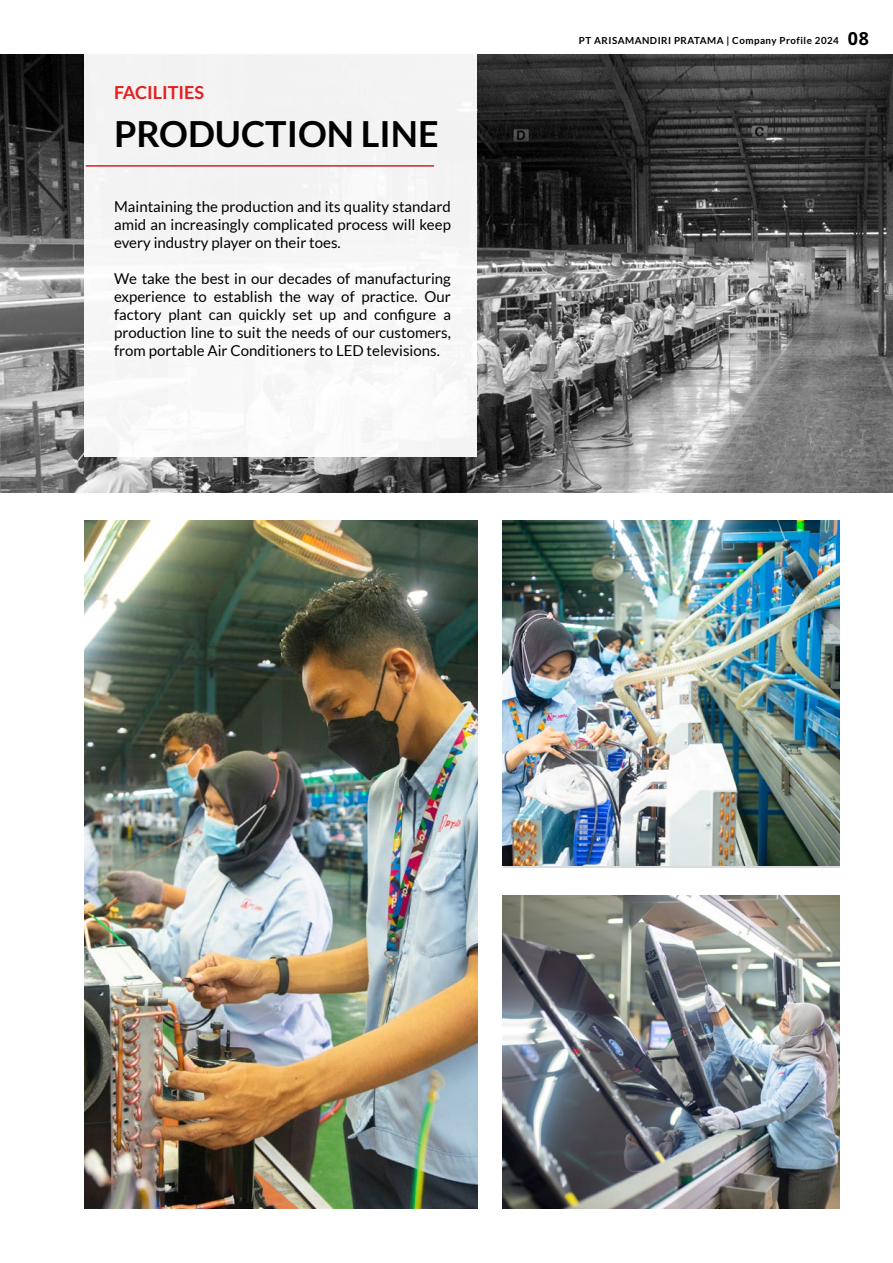
<style>
.page{position:relative;width:893px;height:1263px;background:#fff}
.page>*{position:absolute;margin:0;border:0;box-sizing:border-box;transform-origin:0 0}
.t1{font:700 36px "Lato";color:#000}
.t2{font:700 18px "Lato";color:#e61f20}
.t3{font:15px/18px "Lato";color:#000;text-align:justify}
.t4{font:700 9.75px "Lato";letter-spacing:.05em;color:#000}
.s1{font-family:"Noto Sans";font-size:18px}
</style>
<div class="page">
<img style="left:0;top:55px;width:893px;height:438px">
<div style="left:84px;top:53px;width:393px;height:404px;background:#f5f5f5"></div>
<img style="left:85px;top:520px;width:392px;height:689px">
<img style="left:503px;top:520px;width:336px;height:345px">
<img style="left:503px;top:895px;width:336px;height:314px">
<hr style="left:86px;top:165px;width:348px;height:2px;background:#d2232a">
<p class="t2" style="left:114px;top:82px;width:92px">FACILITIES</p>
<h1 class="t1" style="left:114px;top:113px;width:326px">PRODUCTION LINE</h1>
<p class="t3" style="left:114px;top:198px;width:338px">Maintaining the production and its quality standard amid an increasingly complicated process will keep every industry player on their toes.</p>
<p class="t3" style="left:114px;top:270px;width:338px">We take the best in our decades of manufacturing experience to establish the way of practice. Our factory plant can quickly set up and configure a production line to suit the needs of our customers, from portable Air Conditioners to LED televisions.</p>
<p class="t4" style="left:579px;top:35px;width:292px">PT ARISAMANDIRI PRATAMA | Company Profile 2024 <span class="s1">08</span></p>
</div>
